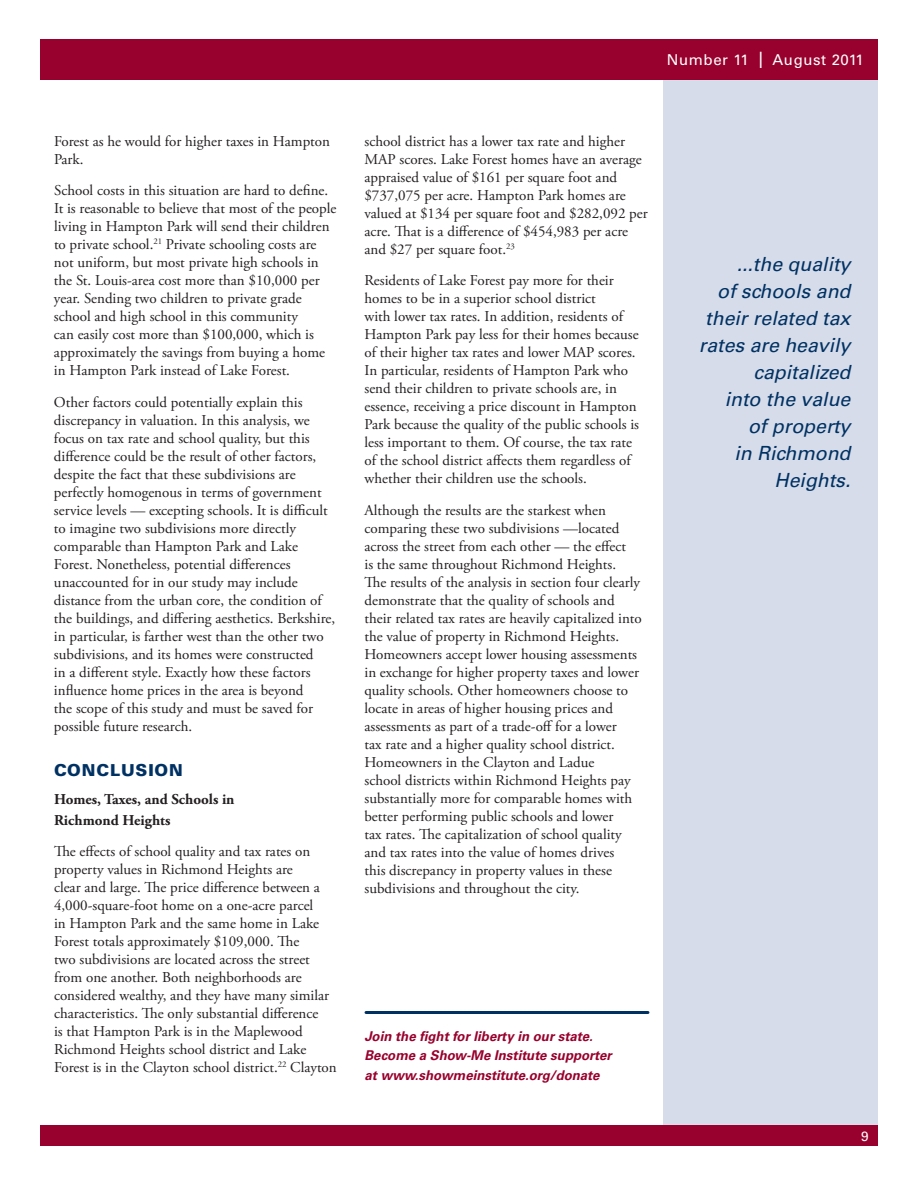
<style>
.page{position:relative;width:918px;height:1188px;background:#fff}
.page>*{position:absolute;margin:0;border:0;box-sizing:border-box;transform-origin:0 0}
.t1{font:italic 19.5px/27px "Univers";color:#003163;text-align:right}
.t2{font:900 16.5px "Univers";letter-spacing:.05em;color:#003163}
.t3{font:15px/18px "Adobe Garamond Pro";color:#231f20}
.t4{font:700 15px/21px "Adobe Garamond Pro";color:#231f20}
.t5{font:15px "Univers";letter-spacing:.04em;color:#fff}
.t6{font:italic 700 13.5px/19.5px "Univers";color:#98012d}
.t7{font:13.5px "Univers";color:#fff}
.s1{font-size:22.5px}
</style>
<div class="page">
<div style="left:663px;top:79px;width:215px;height:1047px;background:#d6dce9"></div>
<div style="left:40px;top:39px;width:838px;height:40px;background:#98012d"></div>
<div style="left:40px;top:1126px;width:838px;height:20px;background:#98012d"></div>
<hr style="left:366px;top:1011px;width:282px;height:3px;background:#003163">
<p class="t3" style="left:54px;top:133px;width:278px">Forest as he would for higher taxes in Hampton<br>Park.</p>
<p class="t3" style="left:54px;top:182px;width:284px">School costs in this situation are hard to define.<br>It is reasonable to believe that most of the people living in Hampton Park will send their children to private school.<sup>21</sup> Private schooling costs are not uniform, but most private high schools in the St. Louis-area cost more than $10,000 per year. Sending two children to private grade school and high school in this community<br>can easily cost more than $100,000, which is approximately the savings from buying a home in Hampton Park instead of Lake Forest.</p>
<p class="t3" style="left:54px;top:394px;width:283px">Other factors could potentially explain this discrepancy in valuation. In this analysis, we focus on tax rate and school quality, but this difference could be the result of other factors, despite the fact that these subdivisions are perfectly homogenous in terms of government service levels — excepting schools. It is difficult to imagine two subdivisions more directly comparable than Hampton Park and Lake Forest. Nonetheless, potential differences unaccounted for in our study may include distance from the urban core, the condition of the buildings, and differing aesthetics. Berkshire, in particular, is farther west than the other two subdivisions, and its homes were constructed<br>in a different style. Exactly how these factors influence home prices in the area is beyond<br>the scope of this study and must be saved for possible future research.</p>
<p class="t2" style="left:54px;top:760px;width:130px">CONCLUSION</p>
<p class="t4" style="left:54px;top:789px;width:182px">Homes, Taxes, and Schools in<br>Richmond Heights</p>
<p class="t3" style="left:54px;top:843px;width:284px">The effects of school quality and tax rates on property values in Richmond Heights are<br>clear and large. The price difference between a 4,000-square-foot home on a one-acre parcel<br>in Hampton Park and the same home in Lake Forest totals approximately $109,000. The<br>two subdivisions are located across the street from one another. Both neighborhoods are considered wealthy, and they have many similar characteristics. The only substantial difference<br>is that Hampton Park is in the Maplewood Richmond Heights school district and Lake Forest is in the Clayton school district.<sup>22</sup> Clayton</p>
<p class="t5" style="left:667px;top:51px;width:199px">Number 11 <span class="s1">I</span> August 2011</p>
<p class="t3" style="left:364px;top:133px;width:285px">school district has a lower tax rate and higher MAP scores. Lake Forest homes have an average appraised value of $161 per square foot and $737,075 per acre. Hampton Park homes are valued at $134 per square foot and $282,092 per acre. That is a difference of $454,983 per acre and $27 per square foot.<sup>23</sup></p>
<p class="t3" style="left:364px;top:272px;width:276px">Residents of Lake Forest pay more for their homes to be in a superior school district<br>with lower tax rates. In addition, residents of Hampton Park pay less for their homes because of their higher tax rates and lower MAP scores.<br>In particular, residents of Hampton Park who send their children to private schools are, in essence, receiving a price discount in Hampton Park because the quality of the public schools is less important to them. Of course, the tax rate of the school district affects them regardless of whether their children use the schools.</p>
<p class="t3" style="left:364px;top:502px;width:279px">Although the results are the starkest when comparing these two subdivisions —located across the street from each other — the effect<br>is the same throughout Richmond Heights.<br>The results of the analysis in section four clearly demonstrate that the quality of schools and their related tax rates are heavily capitalized into the value of property in Richmond Heights.<br>Homeowners accept lower housing assessments in exchange for higher property taxes and lower quality schools. Other homeowners choose to locate in areas of higher housing prices and assessments as part of a trade-off for a lower<br>tax rate and a higher quality school district.<br>Homeowners in the Clayton and Ladue<br>school districts within Richmond Heights pay substantially more for comparable homes with better performing public schools and lower<br>tax rates. The capitalization of school quality and tax rates into the value of homes drives<br>this discrepancy in property values in these subdivisions and throughout the city.</p>
<h1 class="t1" style="left:699px;top:251px;width:153px">...the quality<br>of schools and their related tax rates are heavily capitalized<br>into the value<br>of property<br>in Richmond<br>Heights.</h1>
<p class="t6" style="left:364px;top:1026px;width:249px">Join the fight for liberty in our state.<br>Become a Show-Me Institute supporter at www.showmeinstitute.org/donate</p>
<p class="t7" style="left:861px;top:1128px;width:9px">9</p>
</div>
